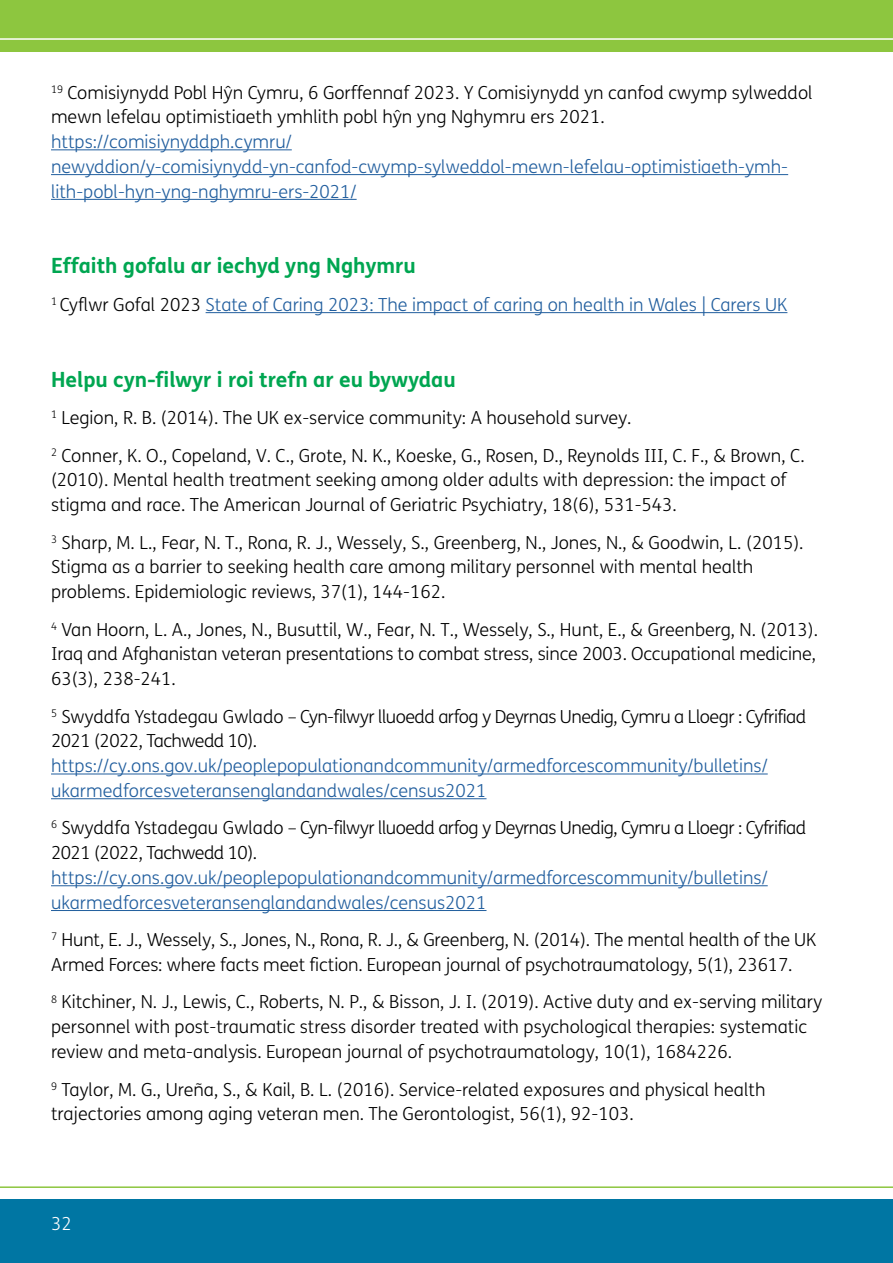
<style>
.page{position:relative;width:893px;height:1263px;background:#fff}
.page>*{position:absolute;margin:0;border:0;box-sizing:border-box;transform-origin:0 0}
.Body_text{font:700 21px "FS Me";color:#00a651}
.Body_text-2{font:300 18px/24.8px "FS Me";color:#000}
.Body_text-3{font:300 18px/24.8px "FS Me";color:#215e9e}
.Body_text-4{font:300 18px/24.8px "FS Me";letter-spacing:-.03em;color:#000}
.t1{font:300 18px "FS Me";color:#fff}
.s1{color:#000}
</style>
<div class="page">
<div style="left:0;top:0;width:893px;height:51px;background:#8dc63f"></div>
<hr style="left:0;top:38px;width:893px;height:2px;background:#fff">
<div style="left:0;top:1199px;width:893px;height:64px;background:#0076a3"></div>
<hr style="left:0;top:1186px;width:893px;height:2px;background:#8dc63f">
<hr style="left:51px;top:149px;width:241px;height:1px;background:#215e9e">
<hr style="left:51px;top:174px;width:737px;height:1px;background:#215e9e">
<hr style="left:51px;top:199px;width:306px;height:1px;background:#215e9e">
<hr style="left:206px;top:312px;width:581px;height:1px;background:#215e9e">
<hr style="left:51px;top:773px;width:717px;height:1px;background:#215e9e">
<hr style="left:51px;top:798px;width:435px;height:1px;background:#215e9e">
<hr style="left:51px;top:885px;width:717px;height:1px;background:#215e9e">
<hr style="left:51px;top:910px;width:435px;height:1px;background:#215e9e">
<p class="Body_text-3" style="left:51px;top:79px;width:763px"><sup>19</sup> <span class="s1">Comisiynydd Pobl Hŷn Cymru, 6 Gorffennaf 2023. Y Comisiynydd yn canfod cwymp sylweddol mewn lefelau optimistiaeth ymhlith pobl hŷn yng Nghymru ers 2021. </span>https://comisiynyddph.cymru/ newyddion/y-comisiynydd-yn-canfod-cwymp-sylweddol-mewn-lefelau-optimistiaeth-ymh&shy;lith-pobl-hyn-yng-nghymru-ers-2021/</p>
<p class="Body_text" style="left:51px;top:250px;width:366px">Effaith gofalu ar iechyd yng Nghymru</p>
<p class="Body_text-3" style="left:51px;top:292px;width:738px"><sup>1</sup> <span class="s1">Cyflwr Gofal 2023</span> State of Caring 2023: The impact of caring on health in Wales | Carers UK</p>
<p class="Body_text" style="left:51px;top:363px;width:406px">Helpu cyn-filwyr i roi trefn ar eu bywydau</p>
<p class="Body_text-2" style="left:51px;top:405px;width:582px"><sup>1</sup> Legion, R. B. (2014). The UK ex-service community: A household survey.</p>
<p class="Body_text-2" style="left:51px;top:442px;width:755px"><sup>2</sup> Conner, K. O., Copeland, V. C., Grote, N. K., Koeske, G., Rosen, D., Reynolds III, C. F., &amp; Brown, C. (2010). Mental health treatment seeking among older adults with depression: the impact of stigma and race. The American Journal of Geriatric Psychiatry, 18(6), 531-543.</p>
<p class="Body_text-2" style="left:51px;top:529px;width:754px"><sup>3</sup> Sharp, M. L., Fear, N. T., Rona, R. J., Wessely, S., Greenberg, N., Jones, N., &amp; Goodwin, L. (2015).<br>Stigma as a barrier to seeking health care among military personnel with mental health problems. Epidemiologic reviews, 37(1), 144-162.</p>
<p class="Body_text-2" style="left:51px;top:616px;width:769px;text-align:justify"><sup>4</sup> Van Hoorn, L. A., Jones, N., Busuttil, W., Fear, N. T., Wessely, S., Hunt, E., &amp; Greenberg, N. (2013).<br>Iraq and Afghanistan veteran presentations to combat stress, since 2003. Occupational medicine, 63(3), 238-241.</p>
<p class="Body_text-4" style="left:51px;top:703px;width:757px"><sup>5</sup> Swyddfa Ystadegau Gwlado – Cyn-filwyr lluoedd arfog y Deyrnas Unedig, Cymru a Lloegr : Cyfrifiad<br>2021 (2022, Tachwedd 10).</p>
<p class="Body_text-3" style="left:51px;top:753px;width:718px">https://cy.ons.gov.uk/peoplepopulationandcommunity/armedforcescommunity/bulletins/ ukarmedforcesveteransenglandandwales/census2021</p>
<p class="Body_text-4" style="left:51px;top:815px;width:757px"><sup>6</sup> Swyddfa Ystadegau Gwlado – Cyn-filwyr lluoedd arfog y Deyrnas Unedig, Cymru a Lloegr : Cyfrifiad<br>2021 (2022, Tachwedd 10).</p>
<p class="Body_text-3" style="left:51px;top:865px;width:718px">https://cy.ons.gov.uk/peoplepopulationandcommunity/armedforcescommunity/bulletins/ ukarmedforcesveteransenglandandwales/census2021</p>
<p class="Body_text-2" style="left:51px;top:927px;width:767px"><sup>7</sup> Hunt, E. J., Wessely, S., Jones, N., Rona, R. J., &amp; Greenberg, N. (2014). The mental health of the UK<br>Armed Forces: where facts meet fiction. European journal of psychotraumatology, 5(1), 23617.</p>
<p class="Body_text-2" style="left:51px;top:989px;width:773px"><sup>8</sup> Kitchiner, N. J., Lewis, C., Roberts, N. P., &amp; Bisson, J. I. (2019). Active duty and ex-serving military personnel with post-traumatic stress disorder treated with psychological therapies: systematic review and meta-analysis. European journal of psychotraumatology, 10(1), 1684226.</p>
<p class="Body_text-2" style="left:51px;top:1076px;width:716px"><sup>9</sup> Taylor, M. G., Ureña, S., &amp; Kail, B. L. (2016). Service-related exposures and physical health trajectories among aging veteran men. The Gerontologist, 56(1), 92-103.</p>
<p class="t1" style="left:51px;top:1211px;width:22px">32</p>
</div>
